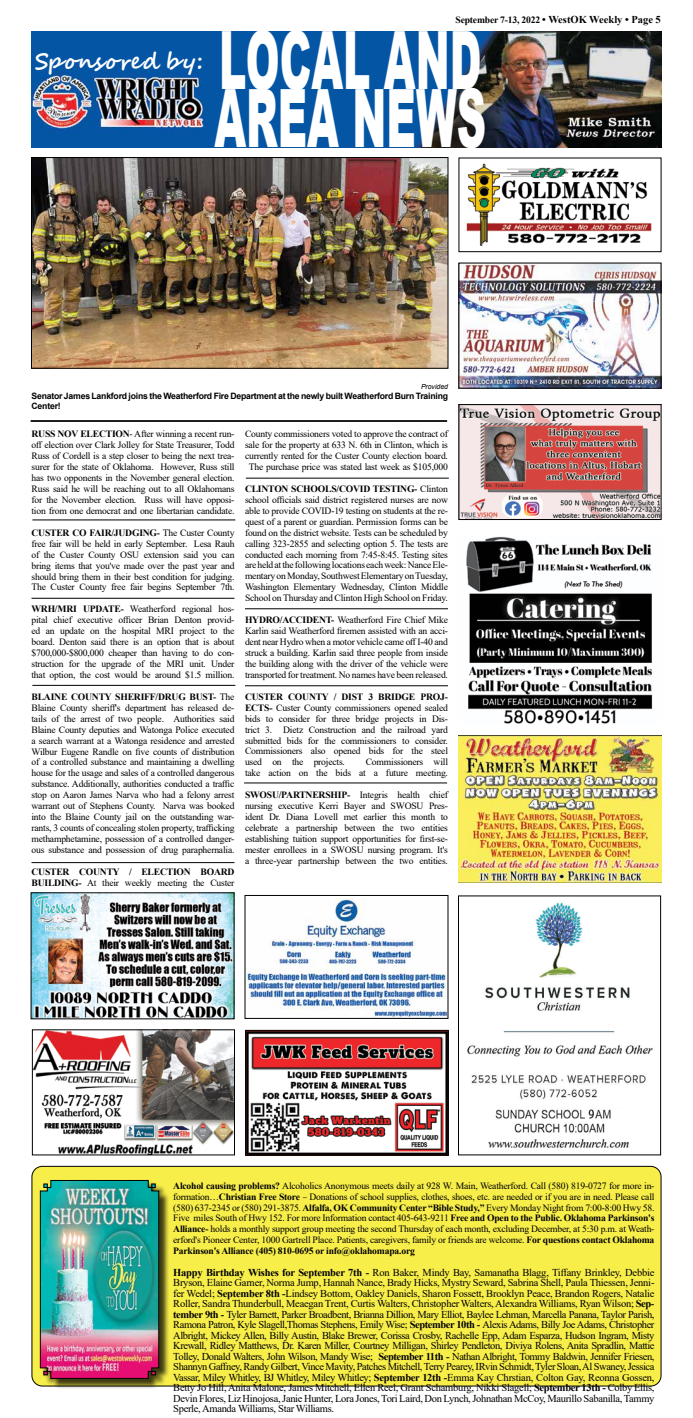
<style>
.page{position:relative;width:693px;height:1418px;background:#fff}
.page>*{position:absolute;margin:0;border:0;box-sizing:border-box;transform-origin:0 0}
.t1{font:900 80.5px/58.6px "Arial";color:#fff;scale:.51 1}
.t2{font:700 22.75px "Segoe Script";letter-spacing:.06em;color:#fff}
.t3{font:10.5px/10.5px "Times New Roman";letter-spacing:-.03em;color:#000;text-align:justify}
.t4{font:700 10.5px "Times New Roman";color:#000}
.t5{font:9.62px/10.9px "Times New Roman";letter-spacing:-.02em;color:#000;text-align:justify}
.t6{font:700 9.62px/10.9px "Times New Roman";letter-spacing:-.02em;color:#000}
.t7{font:700 8.75px/10.1px "Arial";letter-spacing:-.025em;color:#000}
.t8{font:italic 7px "Arial";letter-spacing:-.01em;color:#000}
.s1{font-size:9.62px}
.s2{font-weight:700}
.s3{font-weight:400}
.s4{font-family:"Minion Pro"}
</style>
<div class="page">
<img style="left:460px;top:264px;width:200px;height:122px">
<div style="left:458px;top:262px;width:204px;height:126px;border:1px solid #000"></div>
<img style="left:466px;top:163px;width:186px;height:83px">
<div style="left:459px;top:158px;width:202px;height:94px;border:1px solid #000"></div>
<div style="left:32px;top:1166px;width:629px;height:220px;background:#f8ee4a;border-radius:10px"></div>
<div style="left:32px;top:1166px;width:630px;height:220px;border:1px solid #000;border-radius:10px"></div>
<div style="left:41px;top:1181px;width:129px;height:208px;background:#000;opacity:.75"></div>
<img style="left:39px;top:1180px;width:121px;height:199px">
<img style="left:467px;top:902px;width:186px;height:246px">
<div style="left:458px;top:895px;width:203px;height:260px;border:1px solid #000"></div>
<img style="left:32px;top:32px;width:629px;height:115px">
<img style="left:34px;top:1031px;width:199px;height:122px">
<div style="left:32px;top:1029px;width:203px;height:126px;border:1px solid #000"></div>
<hr style="left:31px;top:420px;width:416px;height:2px;background:#000">
<hr style="left:32px;top:598px;width:202px;height:1px;background:#000">
<hr style="left:245px;top:685px;width:203px;height:1px;background:#000">
<hr style="left:32px;top:862px;width:202px;height:1px;background:#000">
<img style="left:247px;top:1032px;width:199px;height:121px">
<div style="left:245px;top:1030px;width:203px;height:125px;border:1px solid #000"></div>
<hr style="left:244px;top:782px;width:203px;height:1px;background:#000">
<img style="left:461px;top:406px;width:199px;height:112px">
<div style="left:459px;top:404px;width:203px;height:116px;border:1px solid #000"></div>
<img style="left:466px;top:536px;width:187px;height:188px">
<img style="left:458px;top:735px;width:204px;height:147px">
<img style="left:247px;top:898px;width:199px;height:118px">
<div style="left:245px;top:895px;width:203px;height:123px;border:1px solid #000"></div>
<img style="left:33px;top:894px;width:199px;height:123px">
<hr style="left:32px;top:519px;width:203px;height:1px;background:#000">
<hr style="left:32px;top:685px;width:203px;height:1px;background:#000">
<hr style="left:246px;top:478px;width:203px;height:1px;background:#000">
<hr style="left:245px;top:608px;width:203px;height:1px;background:#000">
<img style="left:33px;top:159px;width:413px;height:208px">
<div style="left:31px;top:157px;width:417px;height:212px;border:1px solid #000"></div>
<h2 class="t2" style="left:35px;top:43px;width:170px">Sponsored by:</h2>
<p class="t4" style="left:456px;top:12px;width:207px"><span class="s1">September 7-13, 2022</span> • WestOK Weekly • Page 5</p>
<h1 class="t1" style="left:214px;top:28px;width:535px">LOCAL AND<br>AREA NEWS</h1>
<p class="t8" style="left:421px;top:382px;width:28px">Provided</p>
<p class="t7" style="left:32px;top:391px;width:418px">Senator James Lankford joins the Weatherford Fire Department at the newly built Weatherford Burn Training<br>Center!</p>
<p class="t5" style="left:32px;top:428px;width:205px"><span class="s2">RUSS NOV ELECTION</span>- After winning a recent run&shy;off election over Clark Jolley for State Treasurer, Todd Russ of Cordell is a step closer to being the next trea&shy;surer for the state of Oklahoma. However, Russ still has two opponents in the November general election.<br>Russ said he will be reaching out to all Oklahomans for the November election. Russ will have opposi&shy;tion from one democrat and one libertarian candidate.</p>
<p class="t5" style="left:32px;top:527px;width:205px"><span class="s2">CUSTER CO FAIR/JUDGING-</span> The Custer County free fair will be held in early September. Lesa Rauh of the Custer County OSU extension said you can bring items that you've made over the past year and should bring them in their best condition for judging.<br>The Custer County free fair begins September 7th.</p>
<p class="t5" style="left:32px;top:603px;width:205px"><span class="s2">WRH/MRI UPDATE-</span> Weatherford regional hos&shy;pital chief executive officer Brian Denton provid&shy;ed an update on the hospital MRI project to the board. Denton said there is an option that is about $700,000-$800,000 cheaper than having to do con&shy;struction for the upgrade of the MRI unit. Under that option, the cost would be around $1.5 million.</p>
<p class="t5" style="left:32px;top:691px;width:205px"><span class="s2">BLAINE COUNTY SHERIFF/DRUG BUST-</span> The Blaine County sheriff's department has released de&shy;tails of the arrest of two people. Authorities said Blaine County deputies and Watonga Police executed a search warrant at a Watonga residence and arrested Wilbur Eugene Randle on five counts of distribution of a controlled substance and maintaining a dwelling house for the usage and sales of a controlled dangerous substance. Additionally, authorities conducted a traffic stop on Aaron James Narva who had a felony arrest warrant out of Stephens County. Narva was booked into the Blaine County jail on the outstanding war&shy;rants, 3 counts of concealing stolen property, trafficking methamphetamine, possession of a controlled danger&shy;ous substance and possession of drug paraphernalia.</p>
<p class="t6" style="left:32px;top:866px;width:205px">CUSTER COUNTY / ELECTION BOARD<br>BUILDING- <span class="s3">At their weekly meeting the Custer</span></p>
<p class="t5" style="left:245px;top:428px;width:205px;text-align:center">County commissioners voted to approve the contract of sale for the property at 633 N. 6th in Clinton, which is currently rented for the Custer County election board.<br>The purchase price was stated last week as $105,000</p>
<p class="t5" style="left:245px;top:483px;width:205px"><span class="s2">CLINTON SCHOOLS/COVID TESTING-</span> Clinton school officials said district registered nurses are now able to provide COVID-19 testing on students at the re&shy;quest of a parent or guardian. Permission forms can be found on the district website. Tests can be scheduled by calling 323-2855 and selecting option 5. The tests are conducted each morning from 7:45-8:45. Testing sites are held at the following locations each week: Nance Ele&shy;mentary on Monday, Southwest Elementary on Tuesday, Washington Elementary Wednesday, Clinton Middle School on Thursday and Clinton High School on Friday.</p>
<p class="t5" style="left:245px;top:614px;width:205px"><span class="s2">HYDRO/ACCIDENT-</span> Weatherford Fire Chief Mike Karlin said Weatherford firemen assisted with an acci&shy;dent near Hydro when a motor vehicle came off I-40 and struck a building. Karlin said three people from inside the building along with the driver of the vehicle were transported for treatment. No names have been released.</p>
<p class="t5" style="left:245px;top:691px;width:205px"><span class="s2">CUSTER COUNTY / DIST 3 BRIDGE PROJ-ECTS-</span> Custer County commissioners opened sealed bids to consider for three bridge projects in Dis&shy;trict 3. Dietz Construction and the railroad yard submitted bids for the commissioners to consider.<br>Commissioners also opened bids for the steel used on the projects.</p>
<p class="t5" style="left:245px;top:756px;width:205px;text-align:right">Commissioners will<br>take action on the bids at a future meeting.</p>
<p class="t5" style="left:245px;top:789px;width:205px"><span class="s2">SWOSU/PARTNERSHIP-</span> Integris health chief nursing executive Kerri Bayer and SWOSU Pres&shy;ident Dr. Diana Lovell met earlier this month to celebrate a partnership between the two entities establishing tuition support opportunities for first-se&shy;mester enrollees in a SWOSU nursing program. It's a three-year partnership between the two entities.</p>
<p class="t5" style="left:173px;top:1179px;width:483px"><span class="s2">Alcohol causing problems?</span> Alcoholics Anonymous meets daily at 928 W. Main, Weatherford. Call (580) 819-0727 for more in&shy;formation…<span class="s2">Christian Free Store</span> <span class="s4">–</span> Donations of school supplies, clothes, shoes, etc. are needed or if you are in need. Please call (580) 637-2345 or (580) 291-3875. <span class="s2">Alfalfa, OK Community Center “Bible Study,”</span> Every Monday Night from 7:00-8:00 Hwy 58.<br>Five miles South of Hwy 152. For more Information contact 405-643-9211 <span class="s2">Free and Open to the Public. Oklahoma Parkinson's Alliance-</span> holds a monthly support group meeting the second Thursday of each month, excluding December, at 5:30 p.m. at Weath&shy;erford's Pioneer Center, 1000 Gartrell Place. Patients, caregivers, family or friends are welcome. <span class="s2">For questions contact Oklahoma Parkinson's Alliance (405) 810-0695 or info@oklahomapa.org</span></p>
<p class="t3" style="left:173px;top:1266px;width:483px"><span class="s2">Happy Birthday Wishes for September 7th -</span> Ron Baker, Mindy Bay, Samanatha Blagg, Tiffany Brinkley, Debbie Bryson, Elaine Garner, Norma Jump, Hannah Nance, Brady Hicks, Mystry Seward, Sabrina Shell, Paula Thiessen, Jenni&shy;fer Wedel; <span class="s2">September 8th -</span>Lindsey Bottom, Oakley Daniels, Sharon Fossett, Brooklyn Peace, Brandon Rogers, Natalie Roller, Sandra Thunderbull, Meaegan Trent, Curtis Walters, Christopher Walters, Alexandra Williams, Ryan Wilson; <span class="s2">Sep&shy;tember 9th -</span> Tyler Barnett, Parker Broadbent, Brianna Dillion, Mary Elliot, Baylee Lehman, Marcella Panana, Taylor Parish, Ramona Patron, Kyle Slagell,Thomas Stephens, Emily Wise; <span class="s2">September 10th -</span> Alexis Adams, Billy Joe Adams, Christopher Albright, Mickey Allen, Billy Austin, Blake Brewer, Corissa Crosby, Rachelle Epp, Adam Esparza, Hudson Ingram, Misty Krewall, Ridley Matthews, Dr. Karen Miller, Courtney Milligan, Shirley Pendleton, Diviya Rolens, Anita Spradlin, Mattie Tolley, Donald Walters, John Wilson, Mandy Wise; <span class="s2">September 11th -</span> Nathan Albright, Tommy Baldwin, Jennifer Friesen, Shannyn Gaffney, Randy Gilbert, Vince Mavity, Patches Mitchell, Terry Pearey, IRvin Schmidt, Tyler Sloan, Al Swaney, Jessica Vassar, Miley Whitley, BJ Whitley, Miley Whitley; <span class="s2">September 12th -</span>Emma Kay Chrstian, Colton Gay, Reonna Gossen, Betty Jo Hill, Anita Malone, James Mitchell, Ellen Reel, Grant Schamburg, Nikki Slagell; <span class="s2">September 13th -</span> Colby Ellis, Devin Flores, Liz Hinojosa, Janie Hunter, Lora Jones, Tori Laird, Don Lynch, Johnathan McCoy, Maurillo Sabanilla, Tammy Sperle, Amanda Williams, Star Williams.</p>
</div>
